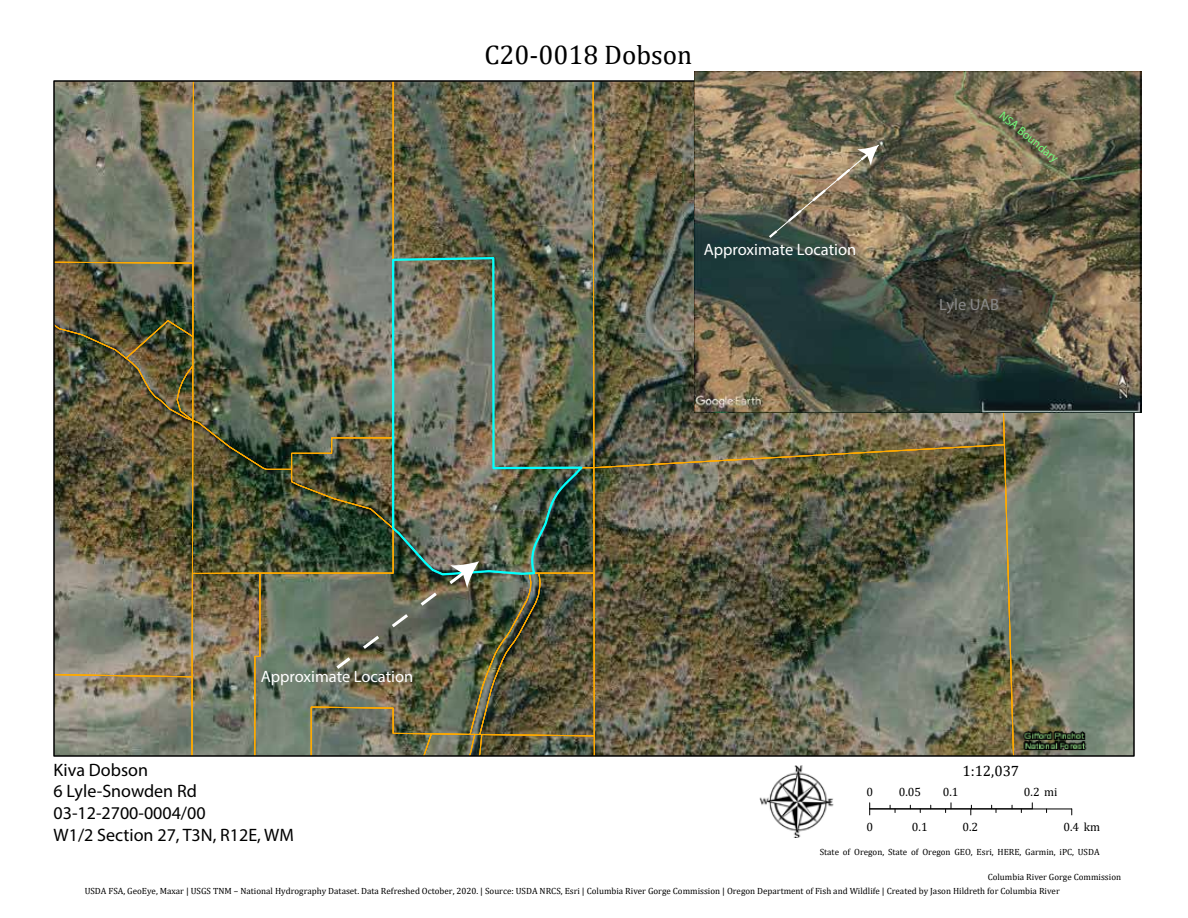
<style>
.page{position:relative;width:1188px;height:918px;background:#fff}
.page>*{position:absolute;margin:0;border:0;box-sizing:border-box;transform-origin:0 0}
.t1{font:27px "Cambria";color:#000}
.t2{font:18px/21.6px "Myriad Pro";color:#000}
.t3{font:16.5px "Myriad Pro";color:#fff}
.t4{font:16.5px "Myriad Pro";color:#888}
.t5{font:15px "Cambria";color:#000}
.t6{font:12px "Cambria";color:#000}
.t7{font:12px "Myriad Pro";color:#74ff7c}
.t8{font:9px/14.1px "Cambria";color:#000}
</style>
<div class="page">
<svg style="left:1005px;top:413px;width:127px;height:341px;background:#747f6f"></svg>
<img style="left:595px;top:83px;width:410px;height:361px">
<img style="left:595px;top:444px;width:422px;height:310px">
<hr style="left:870px;top:808px;width:202px;height:1px;background:#000">
<svg style="left:869px;top:803px;width:1px;height:12px"></svg>
<svg style="left:970px;top:805px;width:2px;height:10px"></svg>
<svg style="left:890px;top:805px;width:6px;height:8px"></svg>
<svg style="left:945px;top:803px;width:7px;height:10px"></svg>
<svg style="left:991px;top:805px;width:6px;height:8px"></svg>
<img style="left:694px;top:71px;width:447px;height:342px">
<img style="left:759px;top:765px;width:75px;height:73px">
<img style="left:767px;top:145px;width:112px;height:95px">
<img style="left:54px;top:81px;width:541px;height:675px">
<h1 class="t1" style="left:484px;top:39px;width:209px">C20-0018 Dobson</h1>
<h3 class="t3" style="left:704px;top:239px;width:154px">Approximate Location</h3>
<h3 class="t7" style="left:1005px;top:108px;width:74px;rotate:39deg">NSA Boundary</h3>
<h3 class="t4" style="left:939px;top:295px;width:61px">Lyle UAB</h3>
<h3 class="t3" style="left:261px;top:667px;width:154px">Approximate Location</h3>
<h2 class="t2" style="left:54px;top:759px;width:242px">Kiva Dobson<br>6 Lyle-Snowden Rd<br>03-12-2700-0004/00<br>W1/2 Section 27, T3N, R12E, WM</h2>
<h3 class="t5" style="left:962px;top:762px;width:58px">1:12,037</h3>
<h3 class="t6" style="left:866px;top:785px;width:8px">0</h3>
<h3 class="t6" style="left:899px;top:785px;width:24px">0.05</h3>
<h3 class="t6" style="left:943px;top:785px;width:17px">0.1</h3>
<h3 class="t6" style="left:1024px;top:785px;width:35px">0.2 mi</h3>
<h3 class="t6" style="left:866px;top:820px;width:8px">0</h3>
<h3 class="t6" style="left:912px;top:820px;width:17px">0.1</h3>
<h3 class="t6" style="left:962px;top:820px;width:17px">0.2</h3>
<h3 class="t6" style="left:1063px;top:820px;width:38px">0.4 km</h3>
<p class="t8" style="left:820px;top:845px;width:281px">State of Oregon, State of Oregon GEO, Esri, HERE, Garmin, iPC, USDA</p>
<p class="t8" style="left:85px;top:869px;width:1038px;text-indent:903px">Columbia River Gorge Commission<br>USDA FSA, GeoEye, Maxar | USGS TNM – National Hydrography Dataset. Data Refreshed October, 2020. | Source: USDA NRCS, Esri | Columbia River Gorge Commission | Oregon Department of Fish and Wildlife | Created by Jason Hildreth for Columbia River</p>
</div>
